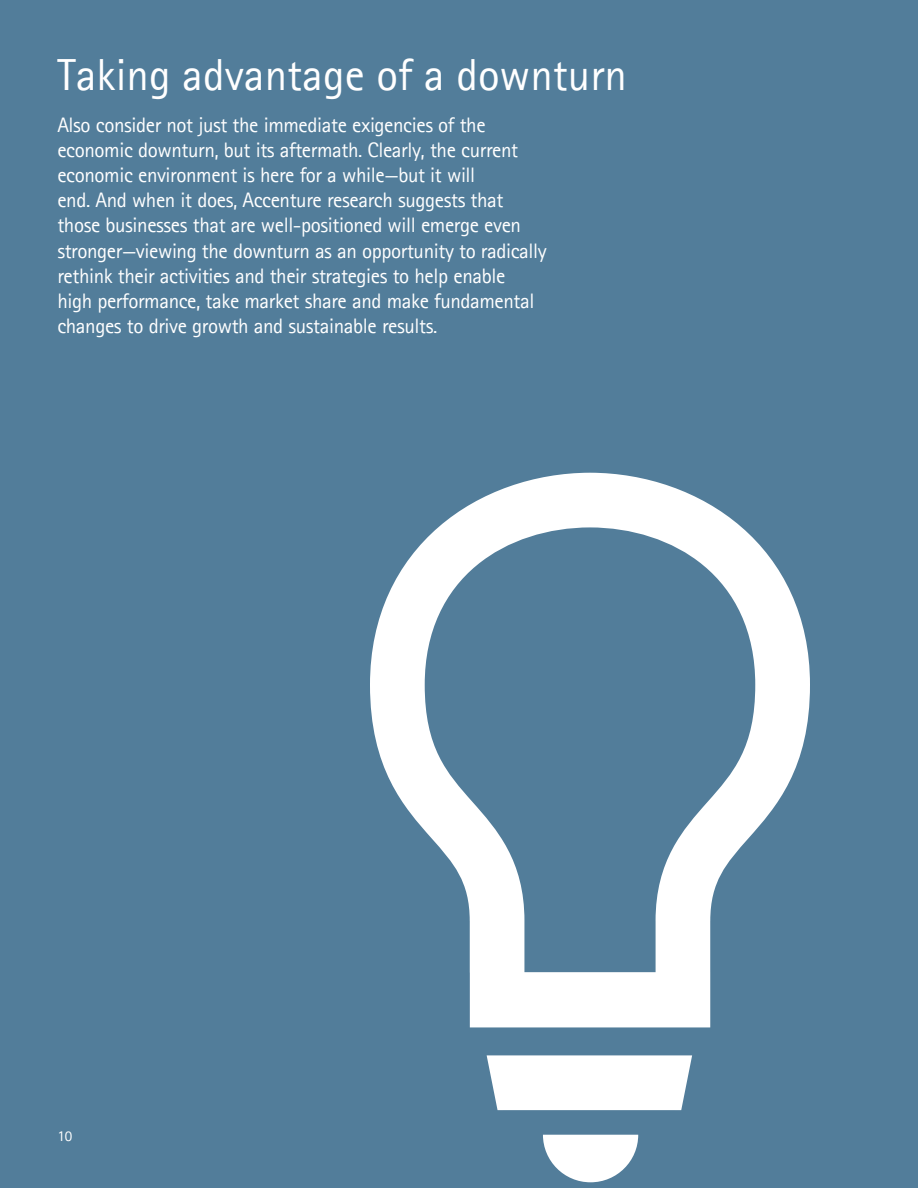
<style>
.page{position:relative;width:918px;height:1188px;background:#527d9a}
.page>*{position:absolute;margin:0;border:0;box-sizing:border-box;transform-origin:0 0}
.t1{font:45px "Agfa Rotis Sans Serif";color:#fff}
.t2{font:21px/25.2px "Agfa Rotis Sans Serif";letter-spacing:-.02em;color:#fff}
.t3{font:15px "Agfa Rotis Sans Serif";color:#fff}
</style>
<div class="page">
<svg style="left:543px;top:1135px;width:95px;height:47px"></svg>
<svg style="left:370px;top:473px;width:440px;height:554px"></svg>
<svg style="left:487px;top:1055px;width:205px;height:55px;background:#f4f7f9"></svg>
<h1 class="t1" style="left:57px;top:48px;width:571px">Taking advantage of a downturn</h1>
<p class="t2" style="left:57px;top:112px;width:491px">Also consider not just the immediate exigencies of the economic downturn, but its aftermath. Clearly, the current economic environment is here for a while—but it will<br>end. And when it does, Accenture research suggests that those businesses that are well-positioned will emerge even stronger—viewing the downturn as an opportunity to radically rethink their activities and their strategies to help enable<br>high performance, take market share and make fundamental changes to drive growth and sustainable results.</p>
<p class="t3" style="left:57px;top:1127px;width:16px">10</p>
</div>
